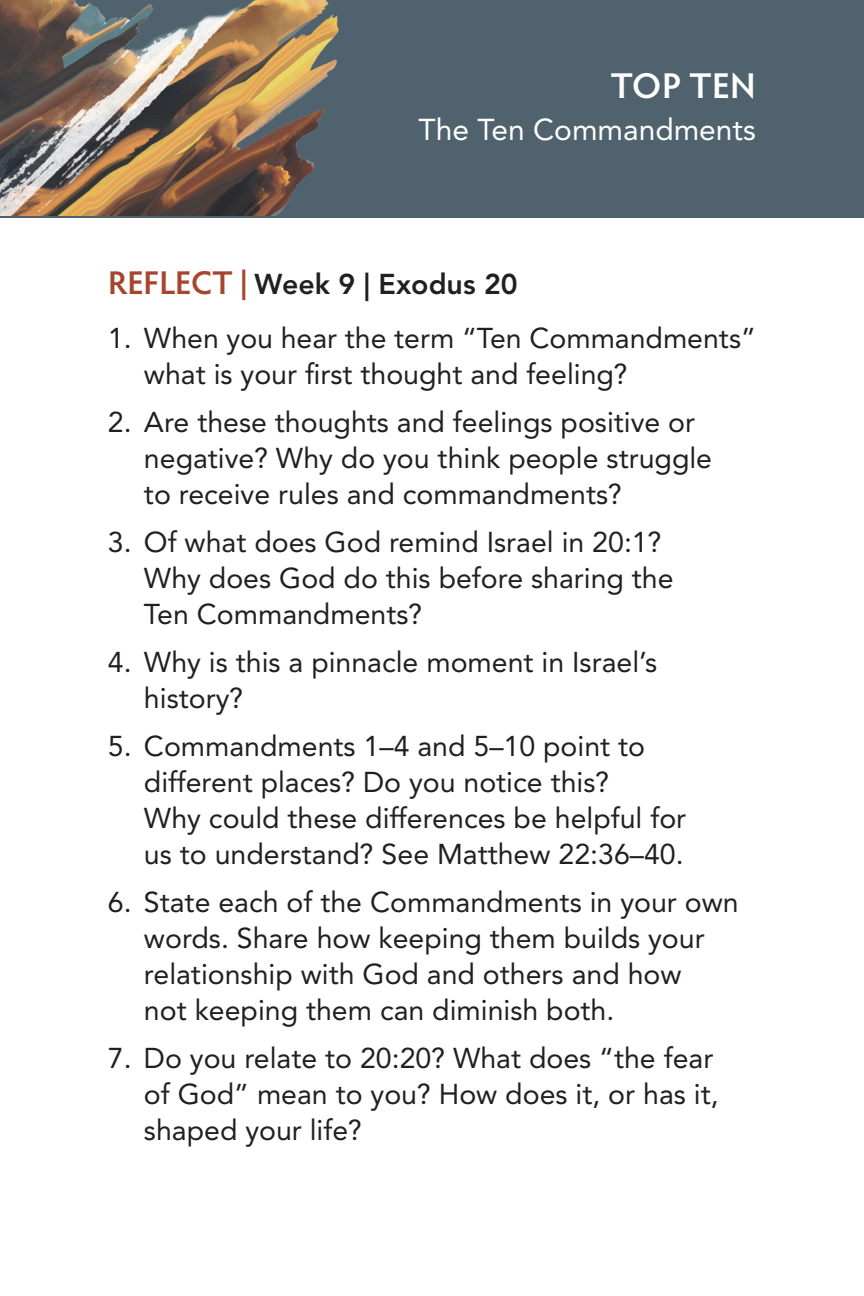
<style>
.page{position:relative;width:864px;height:1296px;background:#fff}
.page>*{position:absolute;margin:0;border:0;box-sizing:border-box;transform-origin:0 0}
.t1{font:600 36px "Hypatia Sans Pro";letter-spacing:.005em;color:#fff}
.t2{font:30px "Avenir LT Std";color:#fff}
.t3{font:28.5px/36px "Avenir LT Std";color:#231f20}
.t4{font:800 28.5px "Avenir LT Std";color:#231f20}
.s1{font-family:"Hypatia Sans Pro";font-weight:600;font-size:33px;color:#a3462d}
</style>
<div class="page">
<div style="left:0;top:0;width:864px;height:217px;background:#4f626d"></div>
<img style="left:0;top:0;width:339px;height:216px">
<p class="t1" style="left:611px;top:61px;width:147px">TOP TEN</p>
<p class="t2" style="left:419px;top:113px;width:339px">The Ten Commandments</p>
<p class="t4" style="left:108px;top:267px;width:411px"><span class="s1">REFLECT |</span> Week 9 | Exodus 20</p>
<p class="t3" style="left:144px;top:321px;width:613px;text-indent:-36px">1. When you hear the term “Ten Commandments” what is your first thought and feeling?</p>
<p class="t3" style="left:144px;top:405px;width:570px;text-indent:-36px">2. Are these thoughts and feelings positive or negative? Why do you think people struggle to receive rules and commandments?</p>
<p class="t3" style="left:144px;top:525px;width:531px;text-indent:-36px">3. Of what does God remind Israel in 20:1?<br>Why does God do this before sharing the<br>Ten Commandments?</p>
<p class="t3" style="left:144px;top:645px;width:515px;text-indent:-36px">4. Why is this a pinnacle moment in Israel’s history?</p>
<p class="t3" style="left:144px;top:729px;width:544px;text-indent:-36px">5. Commandments 1–4 and 5–10 point to different places? Do you notice this?<br>Why could these differences be helpful for us to understand? See Matthew 22:36–40.</p>
<p class="t3" style="left:144px;top:884px;width:596px;text-indent:-36px">6. State each of the Commandments in your own words. Share how keeping them builds your relationship with God and others and how<br>not keeping them can diminish both.</p>
<p class="t3" style="left:144px;top:1040px;width:576px;text-indent:-36px">7. Do you relate to 20:20? What does “the fear of God” mean to you? How does it, or has it, shaped your life?</p>
</div>
